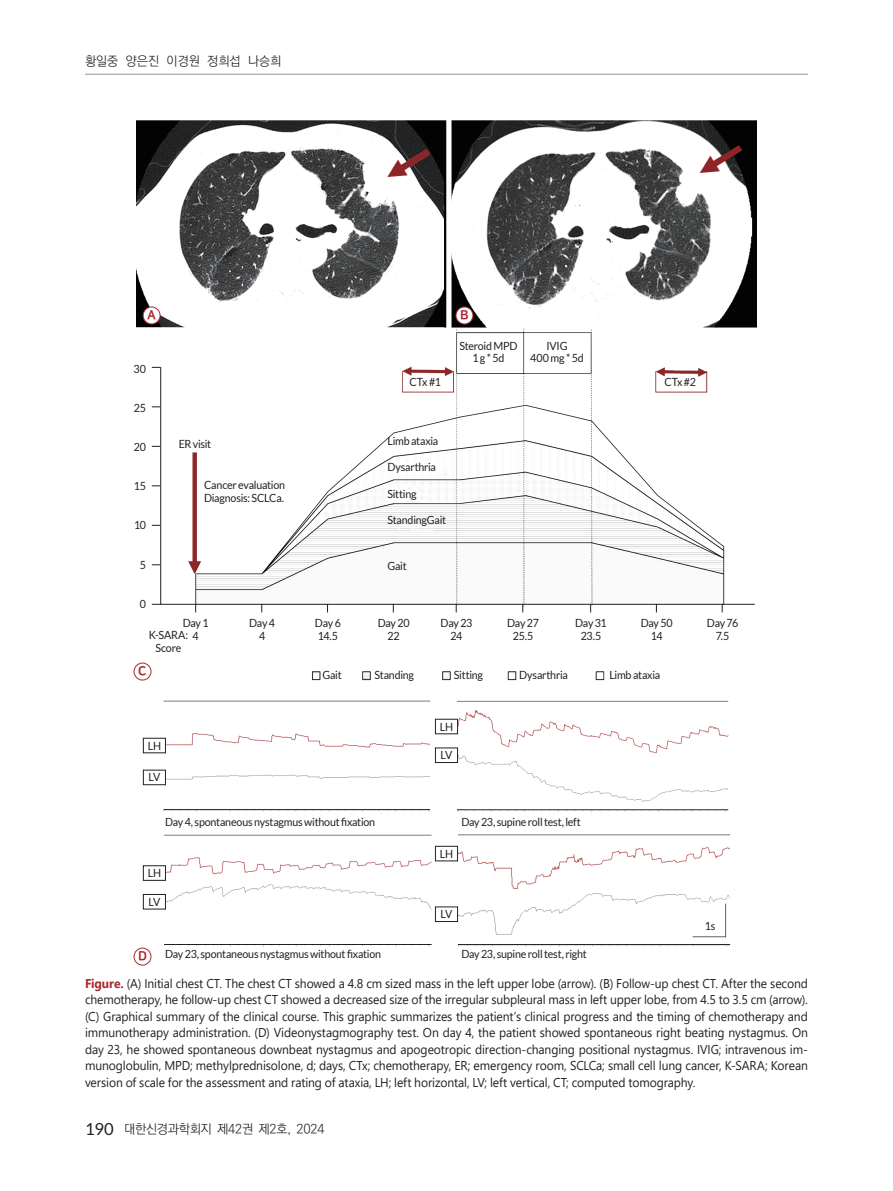
<style>
.page{position:relative;width:893px;height:1191px;background:#fff}
.page>*{position:absolute;margin:0;border:0;box-sizing:border-box;transform-origin:0 0}
.t1{font:12.75px/16.5px "Segoe UI";letter-spacing:-.01em;color:#231f20;text-align:justify;scale:.95 1}
.t2{font:300 12.75px "Ko Pub World Dotum";letter-spacing:-.015em;color:#231f20}
.t3{font:12.75px "Nanum Square OTF ac EB";color:#a72b30}
.t4{font:11.25px/12.8px "Lato";letter-spacing:-.02em;color:#231f20;text-align:center;scale:.95 1}
.s1{font-weight:700;color:#a72b30}
.s2{font-family:"Lato";font-weight:400;font-size:16.65px}
</style>
<div class="page">
<hr style="left:85px;top:74px;width:723px;height:1px;background:#939598">
<img style="left:137px;top:121px;width:619px;height:491px">
<img style="left:133px;top:663px;width:472px;height:18px">
<img style="left:137px;top:700px;width:594px;height:266px">
<hr style="left:160px;top:367px;width:1px;height:237px;background:#231f20">
<hr style="left:152px;top:604px;width:603px;height:1px;background:#231f20">
<div style="left:143px;top:738px;width:23px;height:15px;border:1px solid #231f20"></div>
<div style="left:143px;top:865px;width:23px;height:15px;border:1px solid #231f20"></div>
<div style="left:435px;top:719px;width:23px;height:15px;border:1px solid #231f20"></div>
<div style="left:435px;top:846px;width:23px;height:15px;border:1px solid #231f20"></div>
<div style="left:143px;top:769px;width:23px;height:16px;border:1px solid #231f20"></div>
<div style="left:143px;top:894px;width:23px;height:15px;border:1px solid #231f20"></div>
<div style="left:435px;top:747px;width:23px;height:16px;border:1px solid #231f20"></div>
<div style="left:435px;top:906px;width:23px;height:16px;border:1px solid #231f20"></div>
<div style="left:143px;top:307px;width:17px;height:17px;background:#fff;border-radius:50%"></div>
<div style="left:143px;top:307px;width:17px;height:17px;border:1px solid #a72b30;border-radius:50%"></div>
<div style="left:456px;top:307px;width:17px;height:17px;background:#fff;border-radius:50%"></div>
<div style="left:456px;top:307px;width:17px;height:17px;border:1px solid #a72b30;border-radius:50%"></div>
<div style="left:134px;top:948px;width:17px;height:17px;background:#fff;border-radius:50%"></div>
<div style="left:134px;top:948px;width:17px;height:17px;border:1px solid #a72b30;border-radius:50%"></div>
<div style="left:134px;top:663px;width:17px;height:17px;background:#fff;border-radius:50%"></div>
<div style="left:134px;top:663px;width:17px;height:17px;border:1px solid #a72b30;border-radius:50%"></div>
<div style="left:446px;top:120px;width:5px;height:225px;background:#fff"></div>
<p class="t2" style="left:85px;top:52px;width:198px">황일중 양은진 이경원 정희섭 나승희</p>
<p class="t3" style="left:147px;top:308px;width:10px">A</p>
<p class="t3" style="left:460px;top:308px;width:10px">B</p>
<p class="t4" style="left:134px;top:362px;width:15px">30</p>
<p class="t4" style="left:134px;top:401px;width:14px">25</p>
<p class="t4" style="left:134px;top:440px;width:14px">20</p>
<p class="t4" style="left:134px;top:480px;width:14px">15</p>
<p class="t4" style="left:134px;top:519px;width:14px">10</p>
<p class="t4" style="left:140px;top:558px;width:8px">5</p>
<p class="t4" style="left:140px;top:597px;width:8px">0</p>
<p class="t4" style="left:179px;top:437px;width:36px">ER visit</p>
<p class="t4" style="left:204px;top:479px;width:87px;text-align:left">Cancer evaluation<br>Diagnosis: SCLCa.</p>
<p class="t4" style="left:459px;top:339px;width:63px">Steroid MPD<br>1 g * 5d</p>
<p class="t4" style="left:530px;top:339px;width:58px">IVIG<br>400 mg * 5d</p>
<p class="t4" style="left:409px;top:376px;width:35px">CTx #1</p>
<p class="t4" style="left:664px;top:376px;width:35px">CTx #2</p>
<p class="t4" style="left:387px;top:434px;width:55px">Limb ataxia</p>
<p class="t4" style="left:387px;top:460px;width:53px">Dysarthria</p>
<p class="t4" style="left:387px;top:487px;width:32px">Sitting</p>
<p class="t4" style="left:387px;top:513px;width:63px">StandingGait</p>
<p class="t4" style="left:387px;top:559px;width:22px">Gait</p>
<p class="t4" style="left:441px;top:616px;width:35px">Day 23<br>24</p>
<p class="t4" style="left:507px;top:616px;width:35px">Day 27<br>25.5</p>
<p class="t4" style="left:575px;top:616px;width:35px">Day 31<br>23.5</p>
<p class="t4" style="left:641px;top:616px;width:35px">Day 50<br>14</p>
<p class="t4" style="left:707px;top:616px;width:34px">Day 76<br>7.5</p>
<p class="t4" style="left:149px;top:617px;width:65px;line-height:11.7px;text-align:left;text-indent:34px">Day 1<br>K-SARA: 4</p>
<p class="t4" style="left:249px;top:616px;width:29px">Day 4<br>4</p>
<p class="t4" style="left:315px;top:616px;width:29px;text-align:left">Day 6<br>14.5</p>
<p class="t4" style="left:378px;top:616px;width:35px">Day 20<br>22</p>
<p class="t4" style="left:322px;top:669px;width:22px">Gait</p>
<p class="t4" style="left:375px;top:669px;width:43px">Standing</p>
<p class="t4" style="left:454px;top:669px;width:32px">Sitting</p>
<p class="t4" style="left:519px;top:669px;width:53px">Dysarthria</p>
<p class="t4" style="left:609px;top:669px;width:55px">Limb ataxia</p>
<p class="t4" style="left:156px;top:641px;width:29px">Score</p>
<p class="t3" style="left:138px;top:664px;width:10px">C</p>
<p class="t4" style="left:148px;top:739px;width:16px">LH</p>
<p class="t4" style="left:149px;top:771px;width:14px">LV</p>
<p class="t4" style="left:165px;top:815px;width:223px">Day 4, spontaneous nystagmus without fixation</p>
<p class="t4" style="left:148px;top:866px;width:16px">LH</p>
<p class="t4" style="left:149px;top:895px;width:14px">LV</p>
<p class="t3" style="left:138px;top:949px;width:10px">D</p>
<p class="t4" style="left:165px;top:947px;width:229px">Day 23, spontaneous nystagmus without fixation</p>
<p class="t4" style="left:440px;top:720px;width:16px">LH</p>
<p class="t4" style="left:441px;top:748px;width:14px">LV</p>
<p class="t4" style="left:440px;top:847px;width:16px">LH</p>
<p class="t4" style="left:461px;top:815px;width:127px">Day 23, supine roll test, left</p>
<p class="t4" style="left:441px;top:907px;width:14px">LV</p>
<p class="t4" style="left:461px;top:947px;width:134px">Day 23, supine roll test, right</p>
<p class="t4" style="left:705px;top:919px;width:13px">1s</p>
<p class="t1" style="left:85px;top:974px;width:762px"><span class="s1">Figure.</span> (A) Initial chest CT. The chest CT showed a 4.8 cm sized mass in the left upper lobe (arrow). (B) Follow-up chest CT. After the second chemotherapy, he follow-up chest CT showed a decreased size of the irregular subpleural mass in left upper lobe, from 4.5 to 3.5 cm (arrow). (C) Graphical summary of the clinical course. This graphic summarizes the patient’s clinical progress and the timing of chemotherapy and immunotherapy administration. (D) Videonystagmography test. On day 4, the patient showed spontaneous right beating nystagmus. On day 23, he showed spontaneous downbeat nystagmus and apogeotropic direction-changing positional nystagmus. IVIG; intravenous im&shy;munoglobulin, MPD; methylprednisolone, d; days, CTx; chemotherapy, ER; emergency room, SCLCa; small cell lung cancer, K-SARA; Korean version of scale for the assessment and rating of ataxia, LH; left horizontal, LV; left vertical, CT; computed tomography.</p>
<p class="t2" style="left:85px;top:1120px;width:241px"><span class="s2">190</span> 대한신경과학회지 제42권 제2호, 2024</p>
</div>
